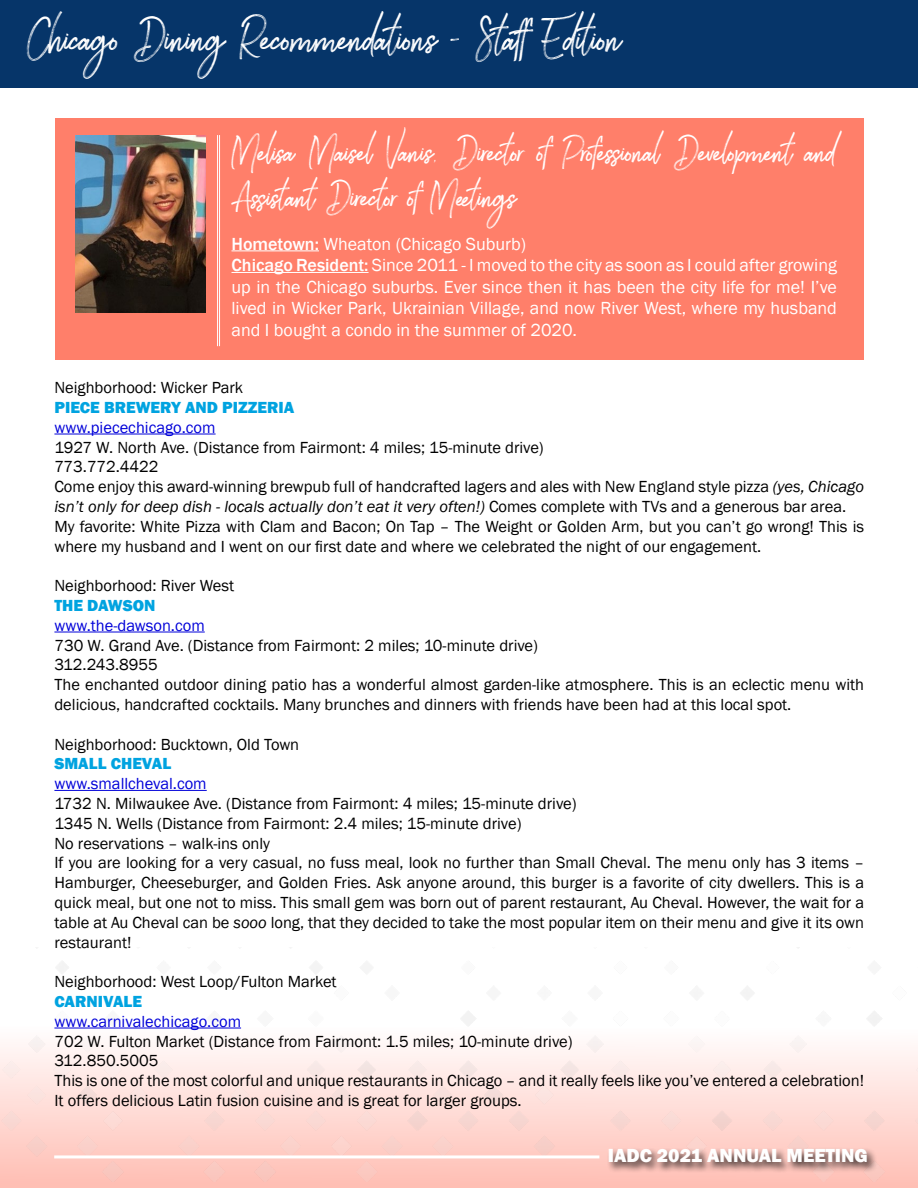
<style>
.page{position:relative;width:918px;height:1188px;background:#fff}
.page>*{position:absolute;margin:0;border:0;box-sizing:border-box;transform-origin:0 0}
.t1{font:48px "Brownhill Script";color:#fff}
.t2{font:37.5px/45px "Brownhill Script";color:#fff}
.t3{font:800 19.5px "Franklin Gothic";color:#fff}
.t4{font:18px/21.6px "Franklin Gothic";color:#fff}
.t5{font:16.5px/19.8px "Franklin Gothic";color:#000}
.t6{font:16.5px "Franklin Gothic";color:#0000d9}
.t7{font:800 16.5px "Franklin Gothic";color:#00a3e0}
.s1{font-weight:500}
.s2{font-style:italic}
</style>
<div class="page">
<div style="left:0;top:1013px;width:918px;height:175px;background:#ffbfb5"></div>
<img style="left:0;top:961px;width:918px;height:218px">
<hr style="left:54px;top:1155px;width:545px;height:3px;background:#fff">
<div style="left:607px;top:1147px;width:270px;height:26px;background:#000;opacity:.75"></div>
<div style="left:0;top:0;width:918px;height:87px;background:#063569"></div>
<hr style="left:54px;top:434px;width:162px;height:1px;background:#0000d9">
<hr style="left:54px;top:632px;width:151px;height:1px;background:#0000d9">
<hr style="left:54px;top:790px;width:153px;height:1px;background:#0000d9">
<hr style="left:54px;top:1028px;width:187px;height:1px;background:#0000d9">
<div style="left:56px;top:118px;width:808px;height:242px;background:#ff7f6a"></div>
<img style="left:76px;top:135px;width:130px;height:177px">
<hr style="left:232px;top:250px;width:87px;height:1px;background:#fff">
<hr style="left:232px;top:272px;width:137px;height:1px;background:#fff">
<hr style="left:219px;top:135px;width:1px;height:211px;background:#fff">
<hr style="left:217px;top:135px;width:1px;height:211px;background:#fff">
<h1 class="t1" style="left:27px;top:6px;width:596px">Chicago Dining Recommendations - Staff Edition</h1>
<h2 class="t2" style="left:232px;top:126px;width:607px">Melisa Maisel Vanis, Director of Professional Development and<br>Assistant Director of Meetings</h2>
<p class="t4" style="left:232px;top:233px;width:607px"><span class="s1">Hometown:</span> Wheaton (Chicago Suburb)<br><span class="s1">Chicago Resident:</span> Since 2011 - I moved to the city as soon as I could after growing up in the Chicago suburbs. Ever since then it has been the city life for me! I’ve lived in Wicker Park, Ukrainian Village, and now River West, where my husband and I bought a condo in the summer of 2020.</p>
<p class="t5" style="left:54px;top:378px;width:190px">Neighborhood: Wicker Park</p>
<p class="t7" style="left:54px;top:397px;width:241px">PIECE BREWERY AND PIZZERIA</p>
<p class="t6" style="left:54px;top:417px;width:163px">www.piecechicago.com</p>
<p class="t5" style="left:54px;top:438px;width:811px">1927 W. North Ave. (Distance from Fairmont: 4 miles; 15-minute drive)<br>773.772.4422<br>Come enjoy this award-winning brewpub full of handcrafted lagers and ales with New England style pizza <span class="s2">(yes, Chicago isn’t only for deep dish - locals actually don’t eat it very often!)</span> Comes complete with TVs and a generous bar area.<br>My favorite: White Pizza with Clam and Bacon; On Tap – The Weight or Golden Arm, but you can’t go wrong! This is where my husband and I went on our first date and where we celebrated the night of our engagement.</p>
<p class="t5" style="left:54px;top:576px;width:181px">Neighborhood: River West</p>
<p class="t7" style="left:54px;top:595px;width:103px">THE DAWSON</p>
<p class="t6" style="left:54px;top:615px;width:152px">www.the-dawson.com</p>
<p class="t5" style="left:54px;top:636px;width:811px">730 W. Grand Ave. (Distance from Fairmont: 2 miles; 10-minute drive)<br>312.243.8955<br>The enchanted outdoor dining patio has a wonderful almost garden-like atmosphere. This is an eclectic menu with delicious, handcrafted cocktails. Many brunches and dinners with friends have been had at this local spot.</p>
<p class="t5" style="left:54px;top:735px;width:246px">Neighborhood: Bucktown, Old Town</p>
<p class="t7" style="left:54px;top:753px;width:118px">SMALL CHEVAL</p>
<p class="t6" style="left:54px;top:773px;width:154px">www.smallcheval.com</p>
<p class="t5" style="left:54px;top:794px;width:811px">1732 N. Milwaukee Ave. (Distance from Fairmont: 4 miles; 15-minute drive)<br>1345 N. Wells (Distance from Fairmont: 2.4 miles; 15-minute drive)<br>No reservations – walk-ins only<br>If you are looking for a very casual, no fuss meal, look no further than Small Cheval. The menu only has 3 items – Hamburger, Cheeseburger, and Golden Fries. Ask anyone around, this burger is a favorite of city dwellers. This is a quick meal, but one not to miss. This small gem was born out of parent restaurant, Au Cheval. However, the wait for a table at Au Cheval can be <span class="s2">sooo</span> long, that they decided to take the most popular item on their menu and give it its own restaurant!</p>
<p class="t5" style="left:54px;top:972px;width:284px">Neighborhood: West Loop/Fulton Market</p>
<p class="t7" style="left:54px;top:991px;width:89px">CARNIVALE</p>
<p class="t6" style="left:54px;top:1011px;width:188px">www.carnivalechicago.com</p>
<p class="t5" style="left:54px;top:1032px;width:811px">702 W. Fulton Market (Distance from Fairmont: 1.5 miles; 10-minute drive)<br>312.850.5005<br>This is one of the most colorful and unique restaurants in Chicago – and it really feels like you’ve entered a celebration!<br>It offers delicious Latin fusion cuisine and is great for larger groups.</p>
<p class="t3" style="left:608px;top:1143px;width:262px">IADC 2021 ANNUAL MEETING</p>
</div>
